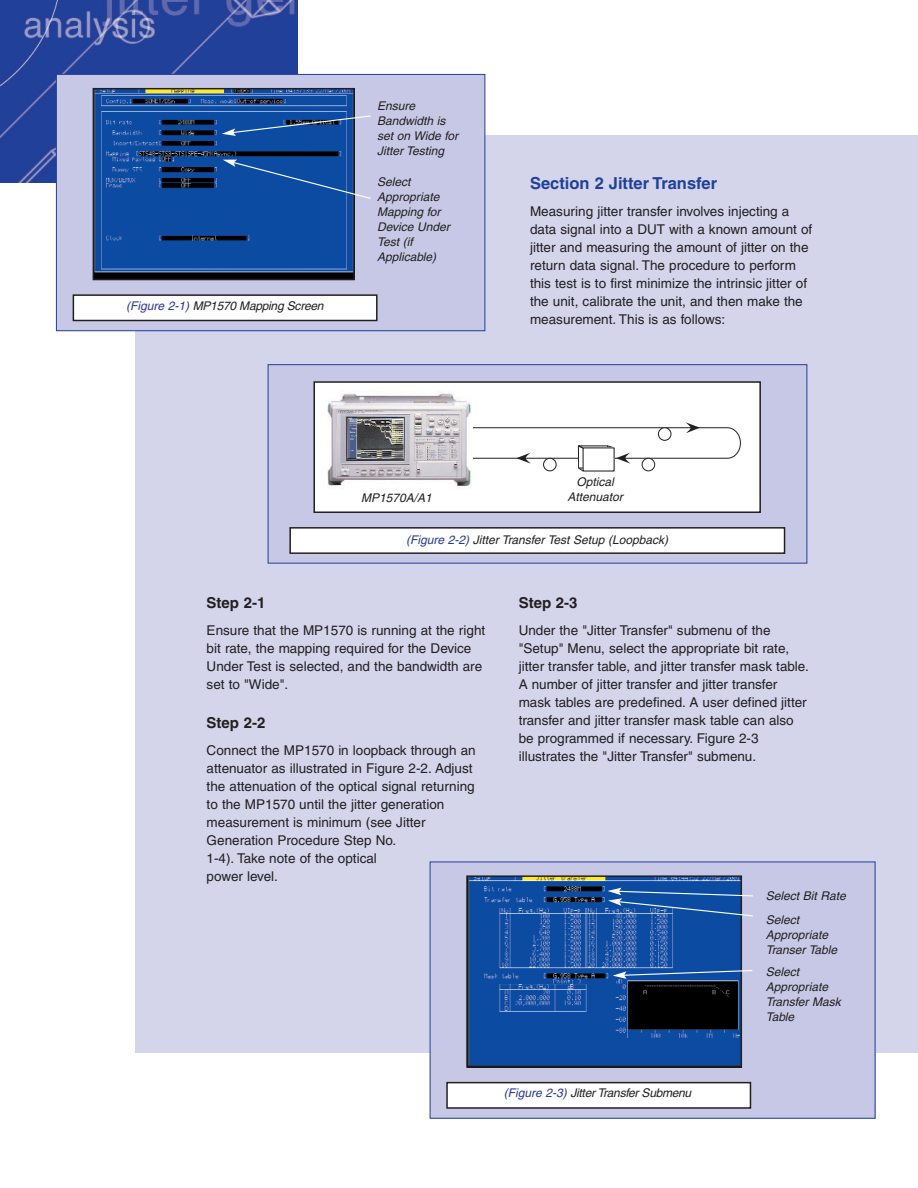
<style>
.page{position:relative;width:918px;height:1188px;background:#fff}
.page>*{position:absolute;margin:0;border:0;box-sizing:border-box;transform-origin:0 0}
.t1{font:700 16.5px "Helvetica";color:#21409a}
.t2{font:700 15px "Helvetica";color:#231f20}
.t3{font:13.5px/18px "Helvetica";color:#231f20}
.t4{font:italic 12px/15px "Helvetica";color:#231f20}
.t5{font:italic 12px "Helvetica";letter-spacing:-.02em;color:#231f20}
.s1{color:#2b3795}
</style>
<div class="page">
<div style="left:135px;top:135px;width:783px;height:918px;background:#d4d4eb"></div>
<img style="left:0;top:0;width:297px;height:182px">
<div style="left:56px;top:74px;width:429px;height:257px;background:#c7c8e5"></div>
<div style="left:56px;top:74px;width:429px;height:257px;border:1px solid #21409a"></div>
<img style="left:96px;top:91px;width:256px;height:186px">
<div style="left:93px;top:88px;width:262px;height:192px;border:2px solid #231f20"></div>
<div style="left:73px;top:295px;width:304px;height:25px;background:#fff"></div>
<div style="left:73px;top:294px;width:305px;height:27px;border:2px solid #231f20"></div>
<svg style="left:222px;top:115px;width:149px;height:21px;background:#3060a4"></svg>
<svg style="left:223px;top:160px;width:148px;height:40px;background:#275da9"></svg>
<div style="left:268px;top:365px;width:539px;height:198px;background:#c7c8e5"></div>
<div style="left:268px;top:364px;width:539px;height:199px;border:1px solid #21409a"></div>
<div style="left:314px;top:382px;width:446px;height:130px;background:#fff"></div>
<svg style="left:473px;top:422px;width:268px;height:50px"></svg>
<div style="left:313px;top:381px;width:448px;height:132px;border:2px solid #231f20"></div>
<div style="left:290px;top:528px;width:495px;height:25px;background:#fff"></div>
<div style="left:289px;top:527px;width:496px;height:27px;border:2px solid #231f20"></div>
<div style="left:430px;top:862px;width:445px;height:256px;background:#c7c8e5"></div>
<img style="left:469px;top:878px;width:270px;height:187px">
<div style="left:466px;top:875px;width:276px;height:193px;border:2px solid #231f20"></div>
<div style="left:447px;top:1083px;width:303px;height:25px;background:#fff"></div>
<div style="left:446px;top:1082px;width:305px;height:27px;border:2px solid #231f20"></div>
<svg style="left:613px;top:969px;width:140px;height:10px"></svg>
<svg style="left:608px;top:888px;width:145px;height:29px;background:#3467af"></svg>
<img style="left:327px;top:392px;width:145px;height:95px">
<p class="t5" style="left:126px;top:301px;width:199px"><span class="s1">(Figure 2-1)</span> MP1570 Mapping Screen</p>
<p class="t4" style="left:377px;top:100px;width:82px">Ensure<br>Bandwidth is set on Wide for<br>Jitter Testing</p>
<p class="t4" style="left:377px;top:175px;width:74px">Select<br>Appropriate<br>Mapping for<br>Device Under<br>Test (if<br>Applicable)</p>
<p class="t1" style="left:530px;top:178px;width:189px">Section 2 Jitter Transfer</p>
<p class="t3" style="left:530px;top:204px;width:284px">Measuring jitter transfer involves injecting a data signal into a DUT with a known amount of jitter and measuring the amount of jitter on the return data signal. The procedure to perform this test is to first minimize the intrinsic jitter of the unit, calibrate the unit, and then make the measurement. This is as follows:</p>
<p class="t4" style="left:577px;top:475px;width:39px">Optical</p>
<p class="t4" style="left:361px;top:492px;width:72px">MP1570A/A1</p>
<p class="t4" style="left:568px;top:490px;width:57px">Attenuator</p>
<p class="t4" style="left:406px;top:533px;width:263px"><span class="s1">(Figure 2-2)</span> Jitter Transfer Test Setup (Loopback)</p>
<p class="t2" style="left:207px;top:597px;width:60px">Step 2-1</p>
<p class="t3" style="left:207px;top:622px;width:280px">Ensure that the MP1570 is running at the right bit rate, the mapping required for the Device Under Test is selected, and the bandwidth are set to "Wide".</p>
<p class="t2" style="left:207px;top:718px;width:60px">Step 2-2</p>
<p class="t3" style="left:207px;top:743px;width:271px">Connect the MP1570 in loopback through an attenuator as illustrated in Figure 2-2. Adjust the attenuation of the optical signal returning to the MP1570 until the jitter generation measurement is minimum (see Jitter Generation Procedure Step No.<br>1-4). Take note of the optical<br>power level.</p>
<p class="t2" style="left:519px;top:597px;width:60px">Step 2-3</p>
<p class="t3" style="left:519px;top:622px;width:292px">Under the "Jitter Transfer" submenu of the "Setup" Menu, select the appropriate bit rate, jitter transfer table, and jitter transfer mask table.<br>A number of jitter transfer and jitter transfer mask tables are predefined. A user defined jitter transfer and jitter transfer mask table can also be programmed if necessary. Figure 2-3 illustrates the "Jitter Transfer" submenu.</p>
<p class="t4" style="left:766px;top:889px;width:82px">Select Bit Rate</p>
<p class="t4" style="left:766px;top:913px;width:73px">Select<br>Appropriate<br>Transer Table</p>
<p class="t4" style="left:766px;top:966px;width:77px">Select<br>Appropriate<br>Transfer Mask<br>Table</p>
<p class="t5" style="left:504px;top:1088px;width:189px"><span class="s1">(Figure 2-3)</span> Jitter Transfer Submenu</p>
</div>
